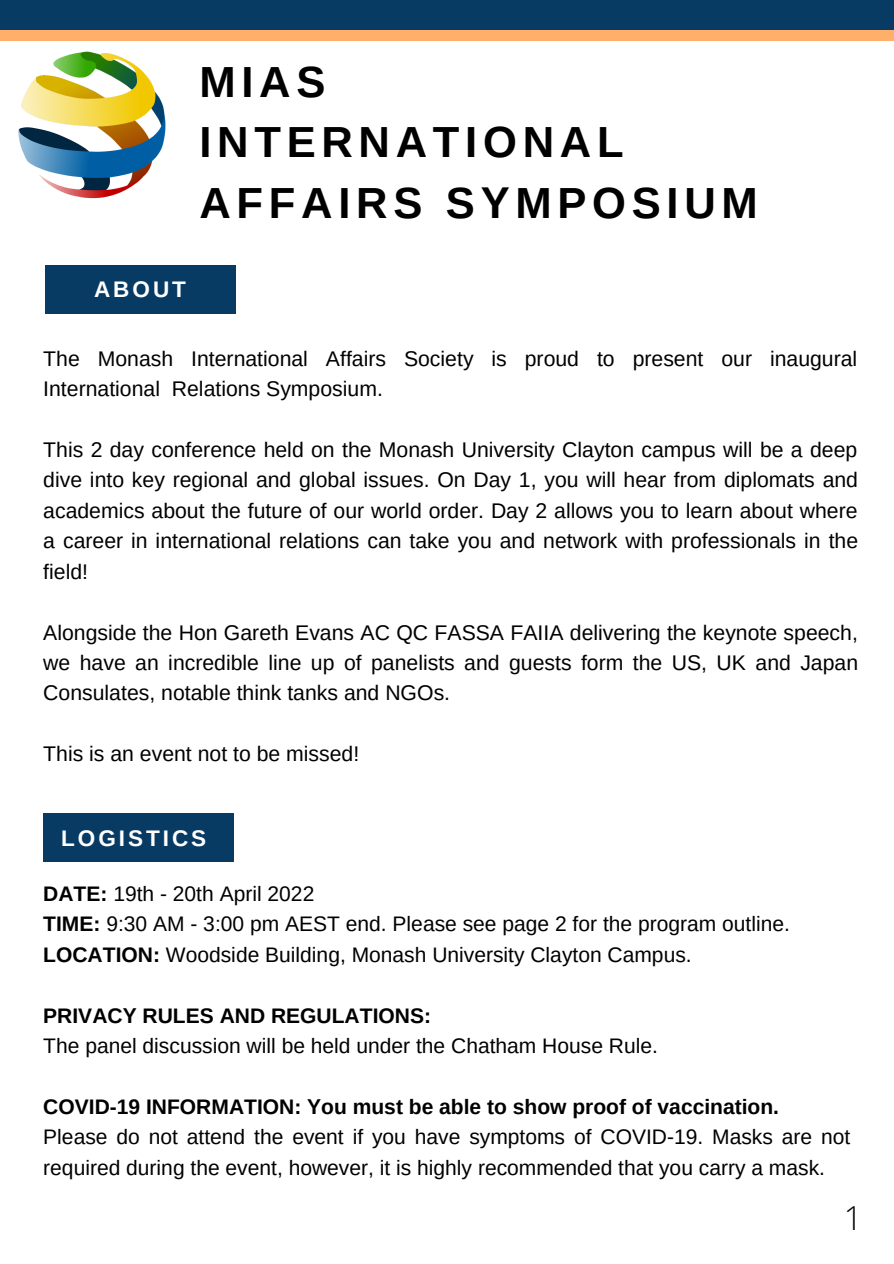
<style>
.page{position:relative;width:894px;height:1264px;background:#fff}
.page>*{position:absolute;margin:0;border:0;box-sizing:border-box;transform-origin:0 0}
.t1{font:700 43.5px/60.8px "Arimo";letter-spacing:.13em;color:#000}
.t2{font:300 33px "Open Sans";color:#000}
.t3{font:700 22.5px "Arimo";letter-spacing:.13em;color:#fff}
.t4{font:21.15px/30.5px "Arimo";color:#000;text-align:justify}
.t5{font:21px/30.5px "Arimo";color:#000}
.t6{font:700 21px "Arimo";color:#000}
.s1{font-weight:700}
</style>
<div class="page">
<div style="left:0;top:0;width:893px;height:41px;background:#feb06a"></div>
<div style="left:0;top:0;width:893px;height:29px;background:#073b64"></div>
<img style="left:18px;top:51px;width:148px;height:148px">
<div style="left:43px;top:813px;width:191px;height:49px;background:#073b64"></div>
<div style="left:45px;top:265px;width:190px;height:48px;background:#073b64"></div>
<p class="t1" style="left:199px;top:51px;width:559px">MIAS<br>INTERNATIONAL<br>AFFAIRS SYMPOSIUM</p>
<p class="t3" style="left:94px;top:277px;width:93px">ABOUT</p>
<p class="t4" style="left:43px;top:343px;width:815px">The Monash International Affairs Society is proud to present our inaugural<br>International Relations Symposium.</p>
<p class="t4" style="left:43px;top:434px;width:816px">This 2 day conference held on the Monash University Clayton campus will be a deep dive into key regional and global issues. On Day 1, you will hear from diplomats and academics about the future of our world order. Day 2 allows you to learn about where a career in international relations can take you and network with professionals in the field!</p>
<p class="t4" style="left:43px;top:617px;width:816px">Alongside the Hon Gareth Evans AC QC FASSA FAIIA delivering the keynote speech, we have an incredible line up of panelists and guests form the US, UK and Japan Consulates, notable think tanks and NGOs.</p>
<p class="t4" style="left:43px;top:738px;width:317px">This is an event not to be missed!</p>
<p class="t3" style="left:61px;top:825px;width:146px">LOGISTICS</p>
<p class="t5" style="left:43px;top:878px;width:272px"><span class="s1">DATE:</span> 19th - 20th April 2022</p>
<p class="t5" style="left:43px;top:908px;width:748px"><span class="s1">TIME:</span> 9:30 AM - 3:00 pm AEST end. Please see page 2 for the program outline.</p>
<p class="t5" style="left:43px;top:939px;width:649px"><span class="s1">LOCATION:</span> Woodside Building, Monash University Clayton Campus.</p>
<p class="t6" style="left:43px;top:1003px;width:389px">PRIVACY RULES AND REGULATIONS:</p>
<p class="t5" style="left:43px;top:1030px;width:616px">The panel discussion will be held under the Chatham House Rule.</p>
<p class="t6" style="left:43px;top:1094px;width:737px">COVID-19 INFORMATION: You must be able to show proof of vaccination.</p>
<p class="t5" style="left:43px;top:1121px;width:808px">Please do not attend the event if you have symptoms of COVID-19. Masks are not required during the event, however, it is highly recommended that you carry a mask.</p>
<p class="t2" style="left:843px;top:1194px;width:20px">1</p>
</div>
